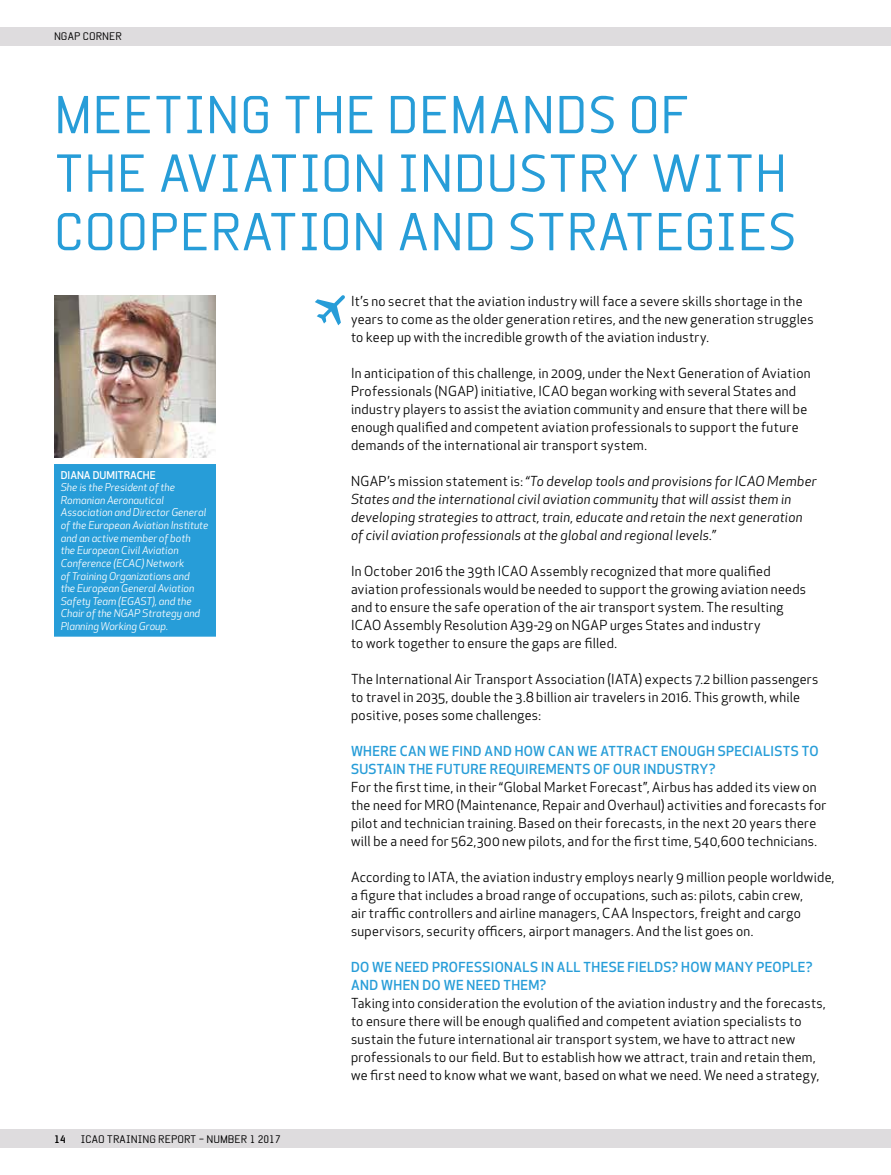
<style>
.page{position:relative;width:891px;height:1175px;background:#fff}
.page>*{position:absolute;margin:0;border:0;box-sizing:border-box;transform-origin:0 0}
.t1{font:51px/58.5px "Beta Sans";color:#279dd8}
.t2{font:13.5px/18px "Apex New";letter-spacing:.025em;color:#000}
.t3{font:italic 13.5px/18px "Apex New";letter-spacing:.015em;color:#000}
.t4{font:500 13.5px/18px "Apex New";letter-spacing:.03em;color:#279dd8}
.t5{font:italic 10.5px/12.6px "Apex New";color:#fff}
.t6{font:10.5px "Beta Sans";color:#000}
.t7{font:500 10.5px "Apex New";color:#fff}
.t8{font:700 10.5px "Beta Sans";color:#000}
.s1{font-style:normal}
</style>
<div class="page">
<div style="left:0;top:27px;width:891px;height:18px;background:#dedcde"></div>
<div style="left:0;top:1130px;width:891px;height:18px;background:#dedcde"></div>
<svg style="left:315px;top:295px;width:30px;height:30px"></svg>
<div style="left:54px;top:464px;width:162px;height:172px;background:#279dd8"></div>
<img style="left:54px;top:295px;width:162px;height:162px">
<p class="t6" style="left:54px;top:30px;width:70px">NGAP CORNER</p>
<h1 class="t1" style="left:54px;top:86px;width:745px">MEETING THE DEMANDS OF<br>THE AVIATION INDUSTRY WITH<br>COOPERATION AND STRATEGIES</h1>
<p class="t7" style="left:61px;top:468px;width:96px">DIANA DUMITRACHE</p>
<p class="t5" style="left:61px;top:481px;width:149px">She is the President of the<br>Romanian Aeronautical<br>Association and Director General of the European Aviation Institute and an active member of both<br>the European Civil Aviation<br>Conference (ECAC) Network<br>of Training Organizations and<br>the European General Aviation<br>Safety Team (EGAST), and the<br>Chair of the NGAP Strategy and<br>Planning Working Group.</p>
<p class="t8" style="left:54px;top:1132px;width:13px">14</p>
<p class="t6" style="left:81px;top:1132px;width:201px">ICAO TRAINING REPORT – NUMBER 1 2017</p>
<p class="t2" style="left:351px;top:292px;width:464px">It’s no secret that the aviation industry will face a severe skills shortage in the years to come as the older generation retires, and the new generation struggles to keep up with the incredible growth of the aviation industry.</p>
<p class="t2" style="left:351px;top:364px;width:461px">In anticipation of this challenge, in 2009, under the Next Generation of Aviation Professionals (NGAP) initiative, ICAO began working with several States and industry players to assist the aviation community and ensure that there will be enough qualified and competent aviation professionals to support the future demands of the international air transport system.</p>
<p class="t3" style="left:351px;top:472px;width:467px"><span class="s1">NGAP’s mission statement is:</span> “To develop tools and provisions for ICAO Member States and the international civil aviation community that will assist them in developing strategies to attract, train, educate and retain the next generation of civil aviation professionals at the global and regional levels.”</p>
<p class="t2" style="left:351px;top:562px;width:457px">In October 2016 the 39th ICAO Assembly recognized that more qualified aviation professionals would be needed to support the growing aviation needs and to ensure the safe operation of the air transport system. The resulting ICAO Assembly Resolution A39-29 on NGAP urges States and industry<br>to work together to ensure the gaps are filled.</p>
<p class="t2" style="left:351px;top:670px;width:469px">The International Air Transport Association (IATA) expects 7.2 billion passengers to travel in 2035, double the 3.8 billion air travelers in 2016. This growth, while positive, poses some challenges:</p>
<p class="t4" style="left:351px;top:742px;width:469px">WHERE CAN WE FIND AND HOW CAN WE ATTRACT ENOUGH SPECIALISTS TO<br>SUSTAIN THE FUTURE REQUIREMENTS OF OUR INDUSTRY?</p>
<p class="t2" style="left:351px;top:778px;width:477px">For the first time, in their “Global Market Forecast”, Airbus has added its view on the need for MRO (Maintenance, Repair and Overhaul) activities and forecasts for pilot and technician training. Based on their forecasts, in the next 20 years there will be a need for 562,300 new pilots, and for the first time, 540,600 technicians.</p>
<p class="t2" style="left:351px;top:868px;width:485px">According to IATA, the aviation industry employs nearly 9 million people worldwide, a figure that includes a broad range of occupations, such as: pilots, cabin crew,<br>air traffic controllers and airline managers, CAA Inspectors, freight and cargo supervisors, security officers, airport managers. And the list goes on.</p>
<p class="t4" style="left:351px;top:958px;width:463px">DO WE NEED PROFESSIONALS IN ALL THESE FIELDS? HOW MANY PEOPLE?<br>AND WHEN DO WE NEED THEM?</p>
<p class="t2" style="left:351px;top:994px;width:476px">Taking into consideration the evolution of the aviation industry and the forecasts, to ensure there will be enough qualified and competent aviation specialists to sustain the future international air transport system, we have to attract new professionals to our field. But to establish how we attract, train and retain them, we first need to know what we want, based on what we need. We need a strategy,</p>
</div>
